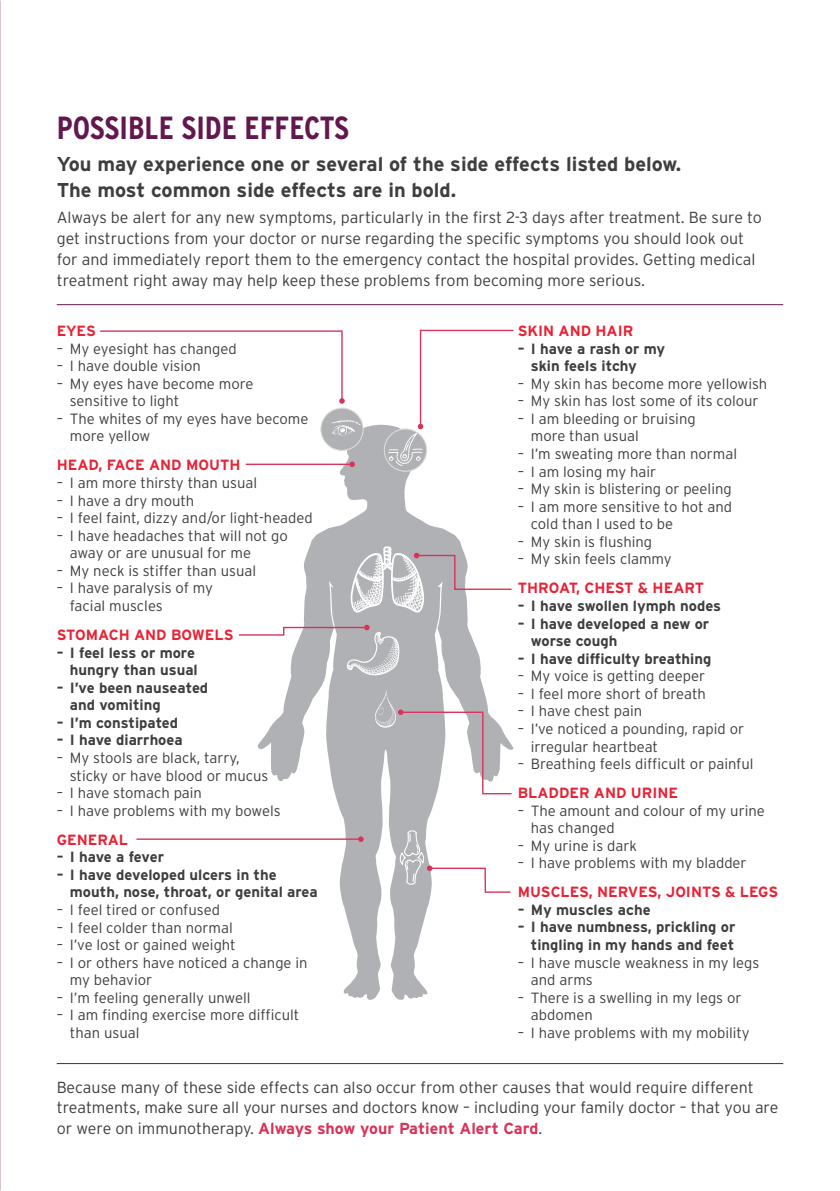
<style>
.page{position:relative;width:840px;height:1191px;background:#fff}
.page>*{position:absolute;margin:0;border:0;box-sizing:border-box;transform-origin:0 0}
.t1{font:700 32px "Interstate Condensed";color:#63174f}
.t2{font:700 20px/26px "Interstate";color:#3e3e3f}
.t3{font:300 16px/20.8px "Interstate";color:#3e3e3f}
.t4{font:300 14.8px/17.6px "Interstate";color:#3e3e3f}
.t5{font:700 14.8px/17.6px "Interstate";color:#3e3e3f}
.t6{font:700 14.8px "Interstate";color:#e72336}
.s1{font-weight:700;color:#d83359}
</style>
<div class="page">
<hr style="left:0;top:0;width:1px;height:1191px;background:#56616c">
<hr style="left:57px;top:304px;width:725px;height:1px;background:#63174f">
<hr style="left:57px;top:1063px;width:725px;height:1px;background:#63174f">
<svg style="left:257px;top:424px;width:256px;height:576px"></svg>
<svg style="left:384px;top:429px;width:42px;height:42px"></svg>
<div style="left:383px;top:428px;width:44px;height:44px;border:1px solid #dedbd6;border-radius:50%"></div>
<svg style="left:395px;top:460px;width:8px;height:6px"></svg>
<svg style="left:374px;top:690px;width:138px;height:105px"></svg>
<svg style="left:398px;top:829px;width:113px;height:64px"></svg>
<svg style="left:387px;top:329px;width:127px;height:135px"></svg>
<svg style="left:350px;top:546px;width:162px;height:67px"></svg>
<svg style="left:100px;top:330px;width:244px;height:74px"></svg>
<div style="left:321px;top:408px;width:42px;height:42px;background:#b0b1b5;border-radius:50%"></div>
<div style="left:320px;top:407px;width:43px;height:44px;border:1px solid #dedbd6;border-radius:50%"></div>
<svg style="left:332px;top:419px;width:28px;height:17px"></svg>
<svg style="left:239px;top:625px;width:160px;height:51px"></svg>
<hr style="left:245px;top:463px;width:107px;height:2px;background:#d83359">
<svg style="left:349px;top:461px;width:6px;height:6px"></svg>
<hr style="left:136px;top:838px;width:225px;height:2px;background:#d83359">
<svg style="left:358px;top:836px;width:5px;height:6px"></svg>
<h1 class="t1" style="left:57px;top:110px;width:294px">POSSIBLE SIDE EFFECTS</h1>
<h2 class="t2" style="left:57px;top:150px;width:625px">You may experience one or several of the side effects listed below.<br>The most common side effects are in bold.</h2>
<p class="t3" style="left:57px;top:207px;width:706px">Always be alert for any new symptoms, particularly in the first 2-3 days after treatment. Be sure to get instructions from your doctor or nurse regarding the specific symptoms you should look out for and immediately report them to the emergency contact the hospital provides. Getting medical treatment right away may help keep these problems from becoming more serious.</p>
<p class="t6" style="left:57px;top:322px;width:41px">EYES</p>
<p class="t4" style="left:57px;top:339px;width:181px">– My eyesight has changed</p>
<p class="t4" style="left:57px;top:357px;width:146px">– I have double vision</p>
<p class="t4" style="left:70px;top:374px;width:185px;text-indent:-13px">– My eyes have become more sensitive to light</p>
<p class="t4" style="left:70px;top:410px;width:240px;text-indent:-13px">– The whites of my eyes have become more yellow</p>
<p class="t6" style="left:57px;top:457px;width:185px">HEAD, FACE AND MOUTH</p>
<p class="t4" style="left:57px;top:474px;width:202px">– I am more thirsty than usual</p>
<p class="t4" style="left:57px;top:491px;width:139px">– I have a dry mouth</p>
<p class="t4" style="left:57px;top:509px;width:257px">– I feel faint, dizzy and/or light-headed</p>
<p class="t4" style="left:70px;top:526px;width:219px;text-indent:-13px">– I have headaches that will not go away or are unusual for me</p>
<p class="t4" style="left:57px;top:561px;width:201px">– My neck is stiffer than usual</p>
<p class="t4" style="left:70px;top:579px;width:144px;text-indent:-13px">– I have paralysis of my facial muscles</p>
<p class="t6" style="left:57px;top:626px;width:178px">STOMACH AND BOWELS</p>
<p class="t5" style="left:57px;top:643px;width:142px;text-align:right">– I feel less or more hungry than usual</p>
<p class="t5" style="left:70px;top:678px;width:140px;text-indent:-13px">– I’ve been nauseated and vomiting</p>
<p class="t5" style="left:57px;top:713px;width:123px">– I’m constipated</p>
<p class="t5" style="left:57px;top:731px;width:127px">– I have diarrhoea</p>
<p class="t4" style="left:70px;top:749px;width:200px;text-indent:-13px">– My stools are black, tarry, sticky or have blood or mucus</p>
<p class="t4" style="left:57px;top:784px;width:147px">– I have stomach pain</p>
<p class="t4" style="left:57px;top:801px;width:225px">– I have problems with my bowels</p>
<p class="t6" style="left:57px;top:831px;width:73px">GENERAL</p>
<p class="t5" style="left:57px;top:848px;width:109px">– I have a fever</p>
<p class="t5" style="left:70px;top:865px;width:249px;text-indent:-13px">– I have developed ulcers in the mouth, nose, throat, or genital area</p>
<p class="t4" style="left:57px;top:901px;width:165px">– I feel tired or confused</p>
<p class="t4" style="left:57px;top:918px;width:177px">– I feel colder than normal</p>
<p class="t4" style="left:57px;top:936px;width:180px">– I’ve lost or gained weight</p>
<p class="t4" style="left:70px;top:953px;width:239px;text-indent:-13px">– I or others have noticed a change in my behavior</p>
<p class="t4" style="left:57px;top:988px;width:195px">– I’m feeling generally unwell</p>
<p class="t4" style="left:70px;top:1006px;width:231px;text-indent:-13px">– I am finding exercise more difficult than usual</p>
<p class="t6" style="left:517px;top:322px;width:117px">SKIN AND HAIR</p>
<p class="t5" style="left:530px;top:339px;width:136px;text-indent:-13px">– I have a rash or my skin feels itchy</p>
<p class="t4" style="left:517px;top:374px;width:251px">– My skin has become more yellowish</p>
<p class="t4" style="left:517px;top:392px;width:242px">– My skin has lost some of its colour</p>
<p class="t4" style="left:530px;top:410px;width:166px;text-indent:-13px">– I am bleeding or bruising more than usual</p>
<p class="t4" style="left:517px;top:445px;width:221px">– I’m sweating more than normal</p>
<p class="t4" style="left:517px;top:462px;width:140px">– I am losing my hair</p>
<p class="t4" style="left:517px;top:480px;width:215px">– My skin is blistering or peeling</p>
<p class="t4" style="left:530px;top:497px;width:203px;text-indent:-13px">– I am more sensitive to hot and cold than I used to be</p>
<p class="t4" style="left:517px;top:533px;width:136px">– My skin is flushing</p>
<p class="t4" style="left:517px;top:550px;width:155px">– My skin feels clammy</p>
<p class="t6" style="left:517px;top:580px;width:188px">THROAT, CHEST &amp; HEART</p>
<p class="t5" style="left:517px;top:597px;width:205px">– I have swollen lymph nodes</p>
<p class="t5" style="left:530px;top:614px;width:180px;text-indent:-13px">– I have developed a new or worse cough</p>
<p class="t5" style="left:517px;top:649px;width:195px">– I have difficulty breathing</p>
<p class="t4" style="left:517px;top:667px;width:189px">– My voice is getting deeper</p>
<p class="t4" style="left:517px;top:684px;width:190px">– I feel more short of breath</p>
<p class="t4" style="left:517px;top:702px;width:126px">– I have chest pain</p>
<p class="t4" style="left:530px;top:720px;width:215px;text-indent:-13px">– I’ve noticed a pounding, rapid or irregular heartbeat</p>
<p class="t4" style="left:517px;top:755px;width:237px">– Breathing feels difficult or painful</p>
<p class="t6" style="left:517px;top:784px;width:162px">BLADDER AND URINE</p>
<p class="t4" style="left:530px;top:801px;width:235px;text-indent:-13px">– The amount and colour of my urine has changed</p>
<p class="t4" style="left:517px;top:836px;width:121px">– My urine is dark</p>
<p class="t4" style="left:517px;top:854px;width:230px">– I have problems with my bladder</p>
<p class="t6" style="left:517px;top:884px;width:262px">MUSCLES, NERVES, JOINTS &amp; LEGS</p>
<p class="t5" style="left:517px;top:900px;width:134px">– My muscles ache</p>
<p class="t5" style="left:517px;top:918px;width:219px;text-align:right">– I have numbness, prickling or tingling in my hands and feet</p>
<p class="t4" style="left:530px;top:953px;width:230px;text-indent:-13px">– I have muscle weakness in my legs and arms</p>
<p class="t4" style="left:530px;top:988px;width:212px;text-indent:-13px">– There is a swelling in my legs or abdomen</p>
<p class="t4" style="left:517px;top:1023px;width:233px">– I have problems with my mobility</p>
<p class="t3" style="left:57px;top:1076px;width:722px">Because many of these side effects can also occur from other causes that would require different treatments, make sure all your nurses and doctors know – including your family doctor – that you are or were on immunotherapy. <span class="s1">Always show your Patient Alert Card</span>.</p>
</div>
